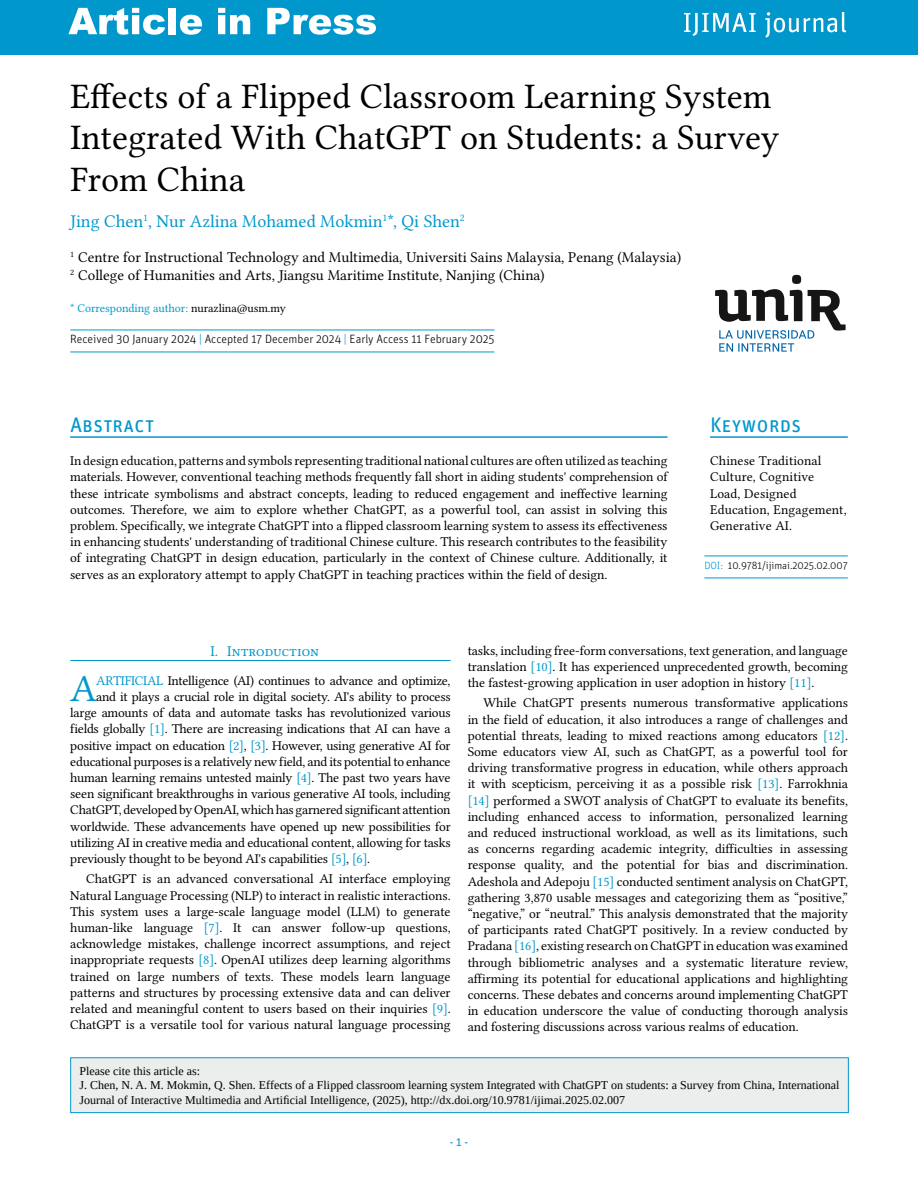
<style>
.page{position:relative;width:918px;height:1188px;background:#fff}
.page>*{position:absolute;margin:0;border:0;box-sizing:border-box;transform-origin:0 0}
.t1{font:38.55px "Libertinus Serif";color:#0098cd}
.t2{font:36px/41.4px "Libertinus Serif";letter-spacing:.005em;color:#000}
.t3{font:21px "Unit OT";letter-spacing:-.005em;color:#0098cd}
.t4{font:18px "Libertinus Serif";color:#0098cd}
.t5{font:15px/18px "Libertinus Serif";color:#000}
.t6{font:15px "Libertinus Serif";color:#0098cd}
.t7{font:13.5px/16.2px "Libertinus Serif";letter-spacing:.005em;color:#000;text-align:justify}
.t8{font:13.5px "Libertinus Serif";letter-spacing:-.02em;color:#000}
.t9{font:13.5px "Libertinus Serif";letter-spacing:.075em;color:#000}
.t10{font:12px/14.4px "Liberation Serif";color:#000}
.t11{font:300 12px "Unit OT";color:#000}
.t12{font:12px "Libertinus Serif";letter-spacing:.03em;color:#0098cd}
.t13{font:12px "Unit OT";color:#0098cd}
.t14{font:300 10.5px "Unit OT";color:#000}
.s1{color:#000}
.s2{color:#0098cd}
</style>
<div class="page">
<div style="left:0;top:0;width:918px;height:55px;background:#0097cc"></div>
<svg style="left:68px;top:8px;width:97px;height:27px"></svg>
<div style="left:169px;top:8px;width:7px;height:26px;background:#fff"></div>
<svg style="left:180px;top:15px;width:22px;height:20px"></svg>
<svg style="left:218px;top:8px;width:32px;height:26px"></svg>
<svg style="left:267px;top:8px;width:109px;height:27px"></svg>
<svg style="left:684px;top:13px;width:72px;height:23px"></svg>
<svg style="left:765px;top:12px;width:81px;height:26px"></svg>
<div style="left:71px;top:1058px;width:777px;height:55px;background:#eceded"></div>
<div style="left:70px;top:1057px;width:779px;height:56px;border:1px solid #0098cd"></div>
<svg style="left:715px;top:275px;width:131px;height:77px"></svg>
<hr style="left:710px;top:436px;width:138px;height:2px;background:#0098cd">
<hr style="left:70px;top:436px;width:598px;height:2px;background:#0098cd">
<hr style="left:704px;top:556px;width:144px;height:1px;background:#0098cd">
<hr style="left:704px;top:578px;width:144px;height:1px;background:#0098cd">
<hr style="left:70px;top:330px;width:424px;height:1px;background:#0098cd">
<hr style="left:70px;top:352px;width:424px;height:1px;background:#0098cd">
<hr style="left:70px;top:660px;width:381px;height:1px;background:#0098cd">
<h2 class="t2" style="left:70px;top:75px;width:710px">Effects of a Flipped Classroom Learning System<br>Integrated With ChatGPT on Students: a Survey<br>From China</h2>
<h3 class="t4" style="left:70px;top:211px;width:396px">Jing Chen<sup>1</sup>, Nur Azlina Mohamed Mokmin<sup>1</sup>*, Qi Shen<sup>2</sup></h3>
<p class="t5" style="left:70px;top:248px;width:612px"><sup>1</sup> Centre for Instructional Technology and Multimedia, Universiti Sains Malaysia, Penang (Malaysia)<br><sup>2</sup> College of Humanities and Arts, Jiangsu Maritime Institute, Nanjing (China)</p>
<p class="t12" style="left:70px;top:301px;width:217px">* Corresponding author: <span class="s1">nurazlina@usm.my</span></p>
<p class="t11" style="left:70px;top:332px;width:426px">Received 30 January 2024 <span class="s2">|</span> Accepted 17 December 2024 <span class="s2">|</span> Early Access 11 February 2025</p>
<h3 class="t3" style="left:70px;top:412px;width:86px">Abstract</h3>
<p class="t7" style="left:70px;top:453px;width:600px;text-align:left">In design education, patterns and symbols representing traditional national cultures are often utilized as teaching materials. However, conventional teaching methods frequently fall short in aiding students' comprehension of these intricate symbolisms and abstract concepts, leading to reduced engagement and ineffective learning outcomes. Therefore, we aim to explore whether ChatGPT, as a powerful tool, can assist in solving this problem. Specifically, we integrate ChatGPT into a flipped classroom learning system to assess its effectiveness in enhancing students' understanding of traditional Chinese culture. This research contributes to the feasibility of integrating ChatGPT in design education, particularly in the context of Chinese culture. Additionally, it serves as an exploratory attempt to apply ChatGPT in teaching practices within the field of design.</p>
<h3 class="t3" style="left:710px;top:412px;width:93px">Keywords</h3>
<p class="t7" style="left:710px;top:453px;width:138px;text-align:left">Chinese Traditional<br>Culture, Cognitive<br>Load, Designed<br>Education, Engagement,<br>Generative AI.</p>
<p class="t14" style="left:704px;top:559px;width:145px"><span class="s2">DOI:</span> 10.9781/ijimai.2025.02.007</p>
<p class="t6" style="left:211px;top:642px;width:110px">I. Introduction</p>
<h1 class="t1" style="left:70px;top:665px;width:28px">A</h1>
<p class="t8" style="left:96px;top:672px;width:356px"><span class="s2">ARTIFICIAL</span> Intelligence (AI) continues to advance and optimize,</p>
<p class="t7" style="left:96px;top:688px;width:356px">and it plays a crucial role in digital society. AI's ability to process</p>
<p class="t7" style="left:70px;top:705px;width:382px">large amounts of data and automate tasks has revolutionized various</p>
<p class="t7" style="left:70px;top:721px;width:382px">fields globally <span class="s2">[1]</span>. There are increasing indications that AI can have a</p>
<p class="t7" style="left:70px;top:737px;width:382px">positive impact on education <span class="s2">[2]</span>, <span class="s2">[3]</span>. However, using generative AI for</p>
<p class="t7" style="left:70px;top:753px;width:382px">educational purposes is a relatively new field, and its potential to enhance</p>
<p class="t9" style="left:70px;top:769px;width:382px">human learning remains untested mainly <span class="s2">[4]</span>. The past two years have</p>
<p class="t7" style="left:70px;top:786px;width:382px">seen significant breakthroughs in various generative AI tools, including</p>
<p class="t8" style="left:70px;top:802px;width:382px">ChatGPT, developed by OpenAI, which has garnered significant attention</p>
<p class="t7" style="left:70px;top:818px;width:382px">worldwide. These advancements have opened up new possibilities for</p>
<p class="t7" style="left:70px;top:834px;width:382px">utilizing AI in creative media and educational content, allowing for tasks</p>
<p class="t7" style="left:70px;top:850px;width:301px">previously thought to be beyond AI's capabilities <span class="s2">[5]</span>, <span class="s2">[6]</span>.</p>
<p class="t7" style="left:70px;top:871px;width:382px;text-indent:16px">ChatGPT is an advanced conversational AI interface employing Natural Language Processing (NLP) to interact in realistic interactions.<br>This system uses a large-scale language model (LLM) to generate human-like language <span class="s2">[7]</span>. It can answer follow-up questions, acknowledge mistakes, challenge incorrect assumptions, and reject inappropriate requests <span class="s2">[8]</span>. OpenAI utilizes deep learning algorithms trained on large numbers of texts. These models learn language patterns and structures by processing extensive data and can deliver related and meaningful content to users based on their inquiries <span class="s2">[9]</span>.<br>ChatGPT is a versatile tool for various natural language processing</p>
<p class="t7" style="left:468px;top:642px;width:382px">tasks, including free-form conversations, text generation, and language translation <span class="s2">[10]</span>. It has experienced unprecedented growth, becoming the fastest-growing application in user adoption in history <span class="s2">[11]</span>.</p>
<p class="t7" style="left:468px;top:695px;width:382px;text-indent:16px">While ChatGPT presents numerous transformative applications in the field of education, it also introduces a range of challenges and potential threats, leading to mixed reactions among educators <span class="s2">[12]</span>.<br>Some educators view AI, such as ChatGPT, as a powerful tool for driving transformative progress in education, while others approach it with scepticism, perceiving it as a possible risk <span class="s2">[13]</span>. Farrokhnia <span class="s2">[14]</span> performed a SWOT analysis of ChatGPT to evaluate its benefits, including enhanced access to information, personalized learning and reduced instructional workload, as well as its limitations, such as concerns regarding academic integrity, difficulties in assessing response quality, and the potential for bias and discrimination.<br>Adeshola and Adepoju <span class="s2">[15]</span> conducted sentiment analysis on ChatGPT, gathering 3,870 usable messages and categorizing them as “positive,” “negative,” or “neutral.” This analysis demonstrated that the majority of participants rated ChatGPT positively. In a review conducted by Pradana <span class="s2">[16]</span>, existing research on ChatGPT in education was examined through bibliometric analyses and a systematic literature review, affirming its potential for educational applications and highlighting concerns. These debates and concerns around implementing ChatGPT in education underscore the value of conducting thorough analysis and fostering discussions across various realms of education.</p>
<p class="t10" style="left:80px;top:1064px;width:761px">Please cite this article as:<br>J. Chen, N. A. M. Mokmin, Q. Shen. Effects of a Flipped classroom learning system Integrated with ChatGPT on students: a Survey from China, International<br>Journal of Interactive Multimedia and Artificial Intelligence, (2025), http://dx.doi.org/10.9781/ijimai.2025.02.007</p>
<p class="t13" style="left:450px;top:1135px;width:20px">- 1 -</p>
</div>
